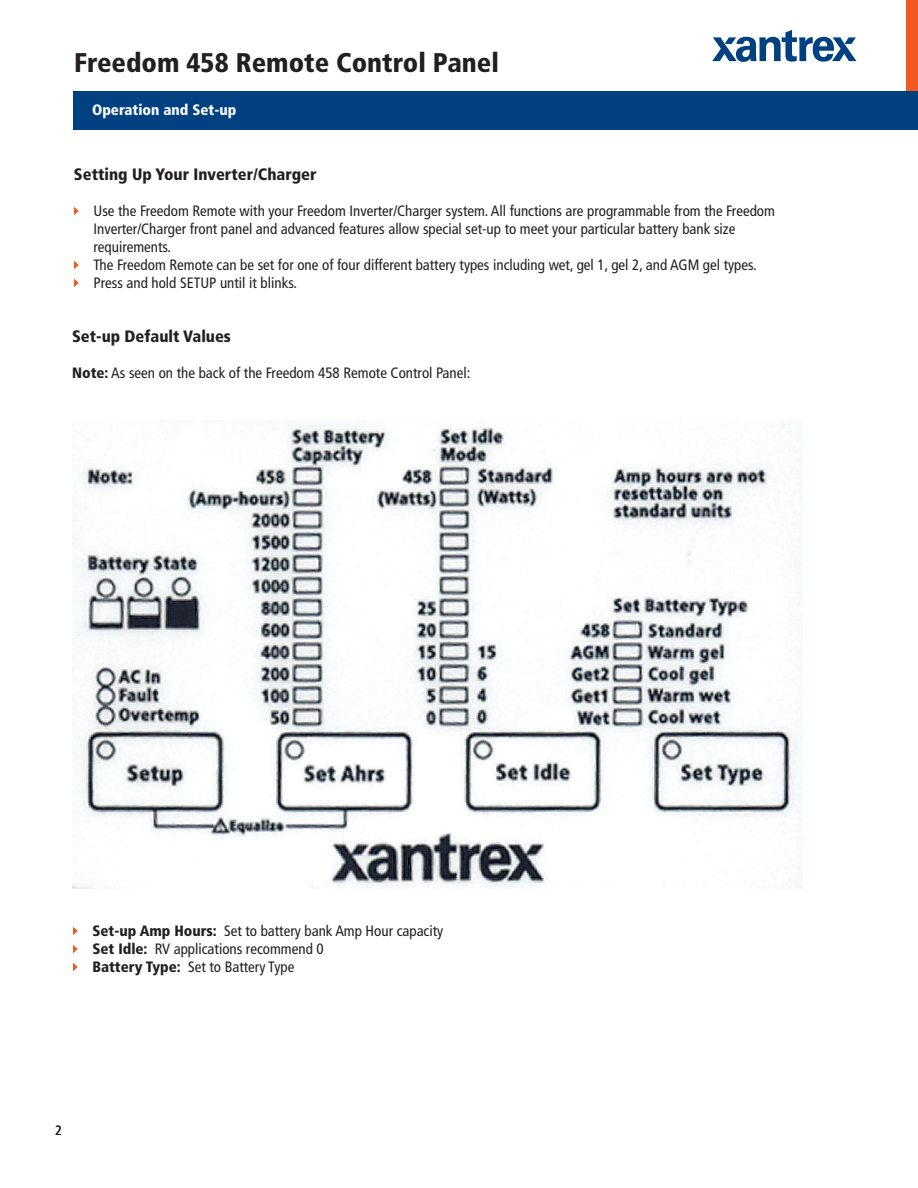
<style>
.page{position:relative;width:918px;height:1188px;background:#fff}
.page>*{position:absolute;margin:0;border:0;box-sizing:border-box;transform-origin:0 0}
.t1{font:900 condensed 27px "Frutiger";color:#231f20}
.t2{font:900 condensed 16.5px "Frutiger";color:#231f20}
.t3{font:condensed 15px/18px "Frutiger";color:#231f20}
.t4{font:900 condensed 15px "Frutiger";color:#fff}
.t5{font:condensed 13.5px "Frutiger";color:#231f20}
.s1{font-weight:900}
</style>
<div class="page">
<div style="left:906px;top:0;width:12px;height:91px;background:#f15921"></div>
<div style="left:73px;top:91px;width:845px;height:39px;background:#014081"></div>
<svg style="left:712px;top:30px;width:144px;height:32px"></svg>
<svg style="left:74px;top:207px;width:5px;height:8px"></svg>
<svg style="left:74px;top:261px;width:5px;height:8px"></svg>
<svg style="left:74px;top:279px;width:5px;height:8px"></svg>
<img style="left:73px;top:420px;width:730px;height:469px">
<svg style="left:73px;top:927px;width:5px;height:8px"></svg>
<svg style="left:73px;top:945px;width:5px;height:8px"></svg>
<svg style="left:73px;top:963px;width:5px;height:8px"></svg>
<h1 class="t1" style="left:74px;top:46px;width:426px">Freedom 458 Remote Control Panel</h1>
<p class="t4" style="left:92px;top:101px;width:146px">Operation and Set-up</p>
<p class="t2" style="left:74px;top:164px;width:244px">Setting Up Your Inverter/Charger</p>
<p class="t3" style="left:93px;top:202px;width:683px">Use the Freedom Remote with your Freedom Inverter/Charger system. All functions are programmable from the Freedom Inverter/Charger front panel and advanced features allow special set-up to meet your particular battery bank size requirements.<br>The Freedom Remote can be set for one of four different battery types including wet, gel 1, gel 2, and AGM gel types.<br>Press and hold SETUP until it blinks.</p>
<p class="t2" style="left:72px;top:326px;width:160px">Set-up Default Values</p>
<p class="t3" style="left:72px;top:364px;width:400px"><span class="s1">Note:</span> As seen on the back of the Freedom 458 Remote Control Panel:</p>
<p class="t3" style="left:92px;top:922px;width:352px"><span class="s1">Set-up Amp Hours:</span> Set to battery bank Amp Hour capacity<br><span class="s1">Set Idle:</span> RV applications recommend 0<br><span class="s1">Battery Type:</span> Set to Battery Type</p>
<p class="t5" style="left:55px;top:1122px;width:8px">2</p>
</div>
